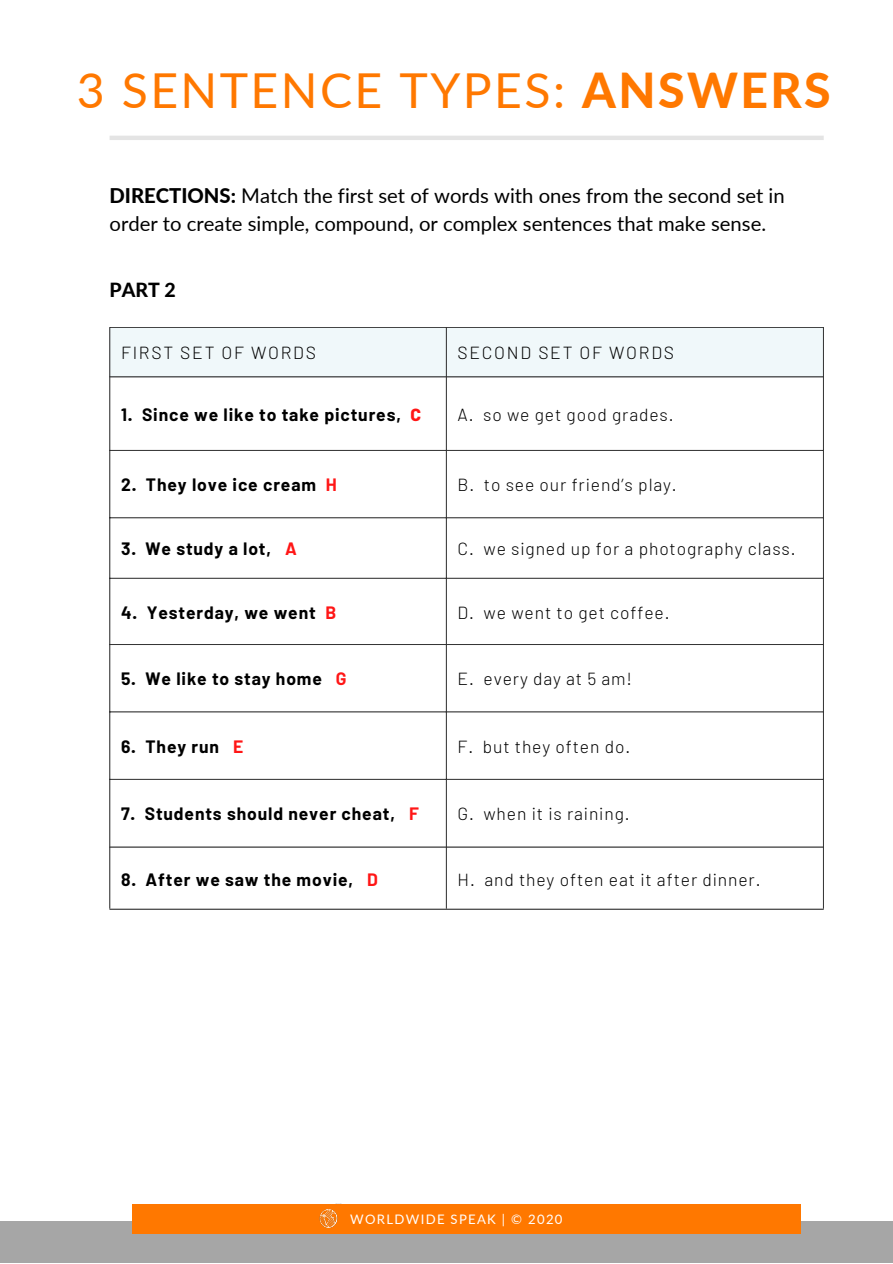
<style>
.page{position:relative;width:893px;height:1264px;background:#fff}
.page>*{position:absolute;margin:0;border:0;box-sizing:border-box;transform-origin:0 0}
.t1{font:48.15px "Lato";letter-spacing:.05em;color:#ff7800}
.t2{font:20.25px/28px "Lato";color:#000}
.t3{font:800 19.5px "Lato";color:#000}
.t4{font:300 17.55px "Barlow";letter-spacing:.05em;color:#000}
.t5{font:700 17.55px "Barlow";letter-spacing:.05em;color:#000}
.t6{font:300 17.55px "Barlow";letter-spacing:.1em;color:#000}
.t7{font:13.05px "Lato";letter-spacing:.1em;color:#fff}
.s1{font-weight:800}
.s2{font-weight:800;color:#ff1616}
.s3{color:#ff1616}
</style>
<div class="page">
<div style="left:110px;top:328px;width:713px;height:48px;background:#f0f8fa"></div>
<hr style="left:109px;top:327px;width:1px;height:581px;background:#333">
<hr style="left:446px;top:327px;width:1px;height:581px;background:#333">
<hr style="left:823px;top:327px;width:1px;height:581px;background:#333">
<hr style="left:109px;top:327px;width:714px;height:1px;background:#333">
<hr style="left:109px;top:450px;width:714px;height:1px;background:#333">
<hr style="left:109px;top:517px;width:714px;height:1px;background:#333">
<hr style="left:109px;top:578px;width:714px;height:1px;background:#333">
<hr style="left:109px;top:644px;width:714px;height:1px;background:#333">
<hr style="left:109px;top:711px;width:714px;height:1px;background:#333">
<hr style="left:109px;top:779px;width:714px;height:1px;background:#333">
<hr style="left:109px;top:376px;width:714px;height:1px;background:#333">
<hr style="left:109px;top:846px;width:714px;height:1px;background:#333">
<hr style="left:109px;top:908px;width:714px;height:1px;background:#333">
<div style="left:0;top:1220px;width:892px;height:42px;background:#a6a6a6"></div>
<hr style="left:109px;top:136px;width:714px;height:4px;background:#e4e4e4">
<div style="left:132px;top:1203px;width:669px;height:30px;background:#ff7800"></div>
<img style="left:319px;top:1209px;width:19px;height:19px">
<h1 class="t1" style="left:77px;top:61px;width:755px">3 SENTENCE TYPES: <span class="s1">ANSWERS</span></h1>
<p class="t2" style="left:109px;top:181px;width:676px"><span class="s1">DIRECTIONS:</span> Match the first set of words with ones from the second set in order to create simple, compound, or complex sentences that make sense.</p>
<p class="t3" style="left:109px;top:278px;width:68px">PART 2</p>
<p class="t6" style="left:121px;top:341px;width:196px">FIRST SET OF WORDS</p>
<p class="t6" style="left:457px;top:341px;width:218px">SECOND SET OF WORDS</p>
<p class="t5" style="left:121px;top:404px;width:302px">1. Since we like to take pictures, <span class="s2">C</span></p>
<p class="t4" style="left:457px;top:404px;width:217px">A. so we get good grades.</p>
<p class="t5" style="left:121px;top:473px;width:217px">2. They love ice cream <span class="s3">H</span></p>
<p class="t4" style="left:457px;top:473px;width:221px">B. to see our friend’s play.</p>
<p class="t5" style="left:121px;top:537px;width:177px">3. We study a lot, <span class="s3">A</span></p>
<p class="t4" style="left:457px;top:537px;width:339px">C. we signed up for a photography class.</p>
<p class="t5" style="left:121px;top:601px;width:217px">4. Yesterday, we went <span class="s3">B</span></p>
<p class="t4" style="left:457px;top:601px;width:213px">D. we went to get coffee.</p>
<p class="t5" style="left:121px;top:667px;width:227px">5. We like to stay home <span class="s3">G</span></p>
<p class="t4" style="left:457px;top:667px;width:176px">E. every day at 5 am!</p>
<p class="t5" style="left:121px;top:735px;width:124px">6. They run <span class="s3">E</span></p>
<p class="t4" style="left:457px;top:735px;width:174px">F. but they often do.</p>
<p class="t5" style="left:121px;top:802px;width:299px">7. Students should never cheat, <span class="s3">F</span></p>
<p class="t4" style="left:457px;top:802px;width:173px">G. when it is raining.</p>
<p class="t5" style="left:121px;top:868px;width:258px">8. After we saw the movie, <span class="s3">D</span></p>
<p class="t4" style="left:457px;top:868px;width:304px">H. and they often eat it after dinner.</p>
<p class="t7" style="left:350px;top:1210px;width:214px">WORLDWIDE SPEAK | © 2020</p>
</div>
